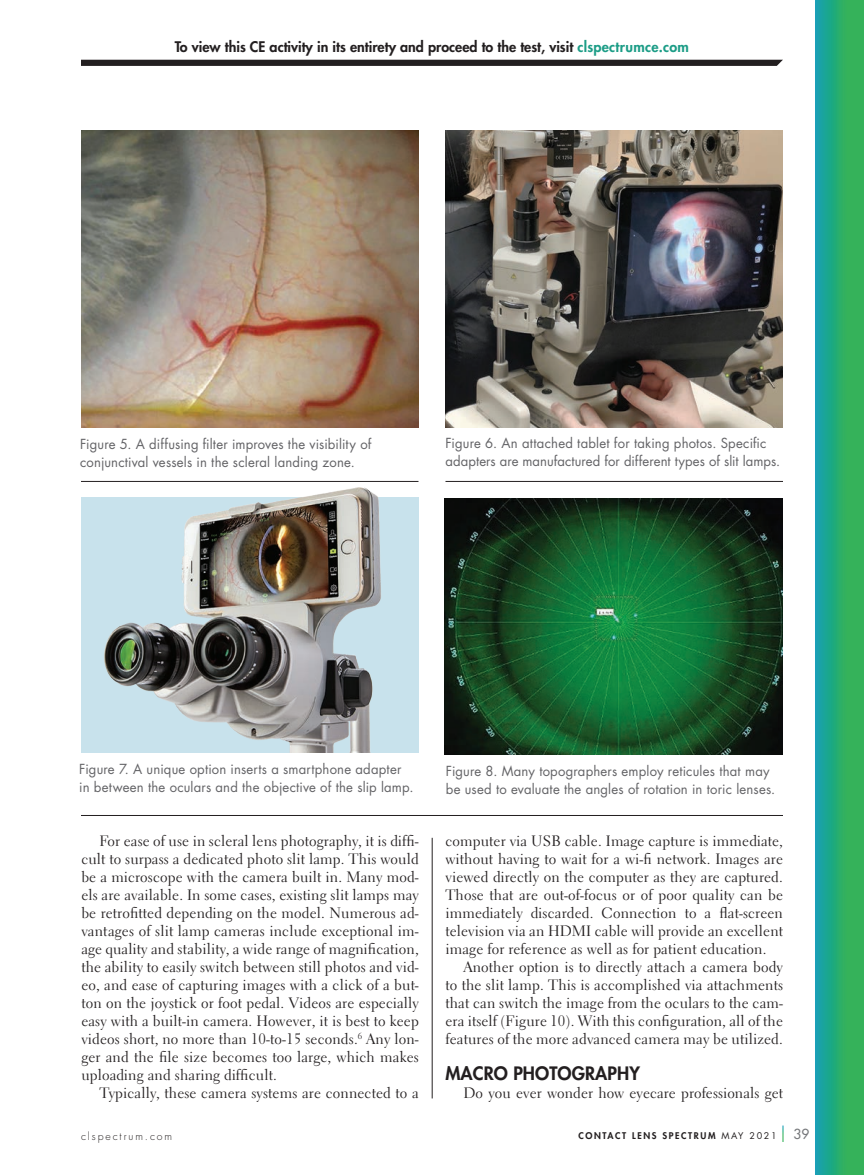
<style>
.page{position:relative;width:864px;height:1175px;background:#fff}
.page>*{position:absolute;margin:0;border:0;box-sizing:border-box;transform-origin:0 0}
.t1{font:800 18px "Futura Std";letter-spacing:.005em;color:#231f20}
.t2{font:15px/18px "Electra LT Std";letter-spacing:.01em;color:#231f20;text-align:justify}
.t3{font:800 14.25px "Futura Std";color:#231f20}
.t4{font:13.5px/18px "Futura Std";letter-spacing:.015em;color:#636366}
.t5{font:500 13.5px "Futura Std";color:#76787b}
.t6{font:300 10.5px "Futura Std";letter-spacing:.18em;color:#231f20}
.t7{font:800 9px "Futura Std";letter-spacing:.18em;color:#231f20}
.s1{color:#1d9d87}
.s2{font-weight:400}
</style>
<div class="page">
<svg style="left:783px;top:1125px;width:1px;height:16px"></svg>
<svg style="left:815px;top:0;width:49px;height:1174px;background:#26aa7c"></svg>
<svg style="left:81px;top:60px;width:702px;height:6px;background:#262223"></svg>
<hr style="left:432px;top:837px;width:1px;height:261px;background:#231f20">
<img style="left:81px;top:131px;width:337px;height:296px">
<hr style="left:81px;top:815px;width:702px;height:1px;background:#231f20">
<img style="left:446px;top:130px;width:337px;height:297px">
<img style="left:445px;top:498px;width:337px;height:256px">
<div style="left:81px;top:497px;width:337px;height:256px;background:#c8e2ec"></div>
<img style="left:104px;top:488px;width:277px;height:264px">
<hr style="left:81px;top:481px;width:337px;height:1px;background:#231f20">
<hr style="left:446px;top:481px;width:337px;height:1px;background:#231f20">
<p class="t3" style="left:175px;top:37px;width:516px">To view this CE activity in its entirety and proceed to the test, visit <span class="s1">clspectrumce.com</span></p>
<p class="t4" style="left:80px;top:435px;width:293px">Figure 5. A diffusing filter improves the visibility of conjunctival vessels in the scleral landing zone.</p>
<p class="t4" style="left:446px;top:434px;width:336px">Figure 6. An attached tablet for taking photos. Specific adapters are manufactured for different types of slit lamps.</p>
<p class="t4" style="left:79px;top:760px;width:336px">Figure 7. A unique option inserts a smartphone adapter in between the oculars and the objective of the slip lamp.</p>
<p class="t4" style="left:446px;top:762px;width:331px">Figure 8. Many topographers employ reticules that may be used to evaluate the angles of rotation in toric lenses.</p>
<p class="t2" style="left:81px;top:832px;width:339px;text-indent:18px">For ease of use in scleral lens photography, it is diffi&shy;cult to surpass a dedicated photo slit lamp. This would be a microscope with the camera built in. Many mod&shy;els are available. In some cases, existing slit lamps may be retrofitted depending on the model. Numerous ad&shy;vantages of slit lamp cameras include exceptional im&shy;age quality and stability, a wide range of magnification, the ability to easily switch between still photos and vid&shy;eo, and ease of capturing images with a click of a but&shy;ton on the joystick or foot pedal. Videos are especially easy with a built-in camera. However, it is best to keep videos short, no more than 10-to-15 seconds.<sup>6</sup> Any lon&shy;ger and the file size becomes too large, which makes uploading and sharing difficult.</p>
<p class="t2" style="left:99px;top:1084px;width:321px">Typically, these camera systems are connected to a</p>
<p class="t2" style="left:446px;top:832px;width:339px">computer via USB cable. Image capture is immediate, without having to wait for a wi-fi network. Images are viewed directly on the computer as they are captured.<br>Those that are out-of-focus or of poor quality can be immediately discarded. Connection to a flat-screen television via an HDMI cable will provide an excellent image for reference as well as for patient education.</p>
<p class="t2" style="left:446px;top:958px;width:339px;text-indent:18px">Another option is to directly attach a camera body to the slit lamp. This is accomplished via attachments that can switch the image from the oculars to the cam&shy;era itself (Figure 10). With this configuration, all of the features of the more advanced camera may be utilized.</p>
<p class="t1" style="left:446px;top:1062px;width:196px">MACRO PHOTOGRAPHY</p>
<p class="t2" style="left:464px;top:1084px;width:321px">Do you ever wonder how eyecare professionals get</p>
<p class="t6" style="left:81px;top:1129px;width:93px">clspectrum.com</p>
<p class="t7" style="left:578px;top:1129px;width:200px">CONTACT LENS SPECTRUM <span class="s2">MAY 2021</span></p>
<p class="t5" style="left:794px;top:1125px;width:17px">39</p>
</div>
